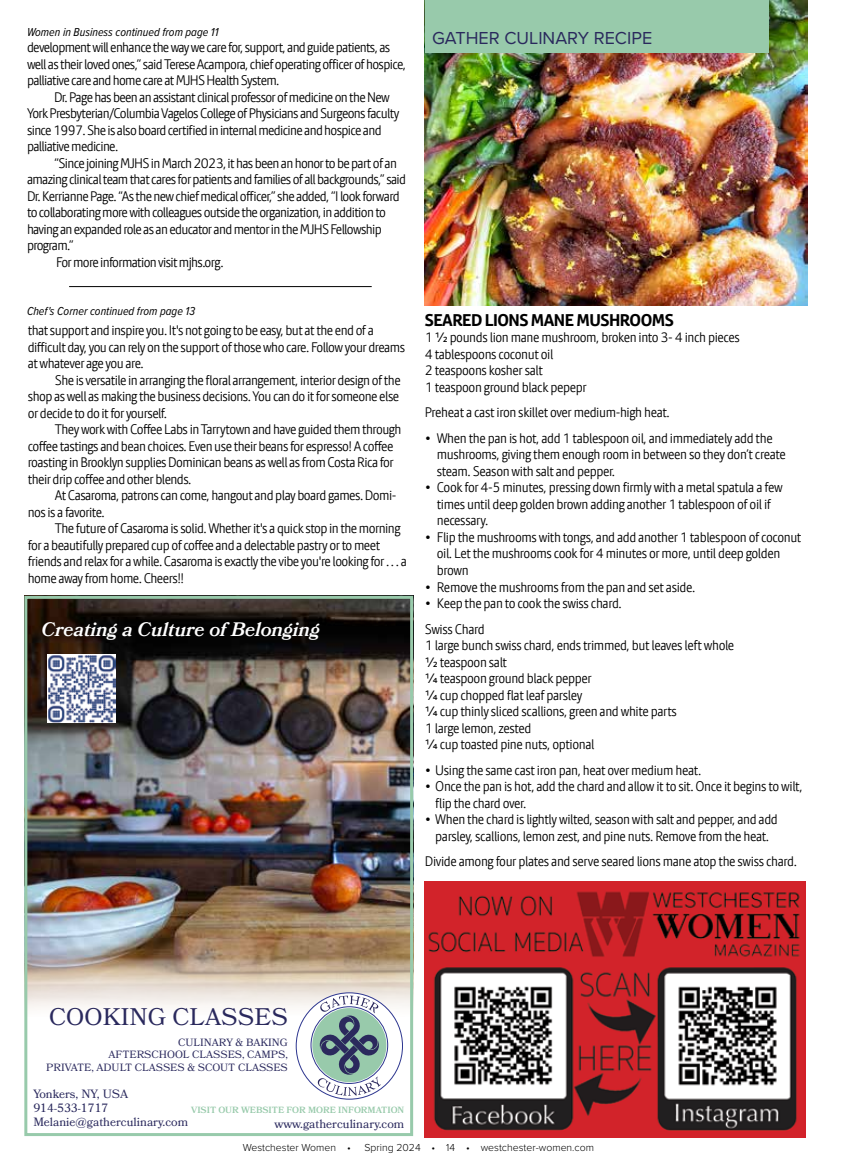
<style>
.page{position:relative;width:864px;height:1175px;background:#fff}
.page>*{position:absolute;margin:0;border:0;box-sizing:border-box;transform-origin:0 0}
.t1{font:24px "Bookmania";letter-spacing:.01em;color:#2a295d}
.t2{font:italic 600 19.5px "Bookmania";color:#fff}
.t3{font:18px "Proxima Nova";color:#2a295d}
.t4{font:700 16.5px "Calmetta";letter-spacing:-.03em;color:#000}
.t5{font:300 13.5px/16.5px "Calmetta";letter-spacing:-.04em;color:#000}
.t6{font:12px/14.4px "Bookmania";color:#2a295d}
.t7{font:italic 12px "Proxima Nova Cond";color:#000}
.t8{font:10.5px/12.6px "Bookmania";color:#2a295d;text-align:right}
.t9{font:300 10.5px "Proxima Nova";color:#000}
.t10{font:600 9px "Bookmania";color:#98caab}
.s1{font-family:"Gotham";font-weight:400}
</style>
<div class="page">
<img style="left:28px;top:600px;width:381px;height:356px">
<svg style="left:28px;top:956px;width:381px;height:144px"></svg>
<svg style="left:296px;top:992px;width:107px;height:107px"></svg>
<div style="left:312px;top:1008px;width:74px;height:74px;background:#98caab;border-radius:50%"></div>
<svg style="left:318px;top:995px;width:63px;height:100px"></svg>
<div style="left:24px;top:596px;width:389px;height:540px;border:3px solid #98caab"></div>
<img style="left:48px;top:654px;width:68px;height:68px">
<img style="left:425px;top:0;width:382px;height:305px">
<div style="left:426px;top:0;width:343px;height:53px;background:#98caab"></div>
<img style="left:425px;top:882px;width:381px;height:255px">
<hr style="left:69px;top:286px;width:303px;height:1px;background:#000">
<p class="t7" style="left:27px;top:24px;width:193px">Women in Business continued from page 11</p>
<p class="t5" style="left:27px;top:39px;width:381px">development will enhance the way we care for, support, and guide patients, as well as their loved ones,” said Terese Acampora, chief operating officer of hospice, palliative care and home care at MJHS Health System.</p>
<p class="t5" style="left:27px;top:89px;width:374px;text-indent:27px">Dr. Page has been an assistant clinical professor of medicine on the New York Presbyterian/Columbia Vagelos College of Physicians and Surgeons faculty since 1997. She is also board certified in internal medicine and hospice and palliative medicine.</p>
<p class="t5" style="left:54px;top:155px;width:345px">“Since joining MJHS in March 2023, it has been an honor to be part of an</p>
<p class="t5" style="left:27px;top:171px;width:381px">amazing clinical team that cares for patients and families of all backgrounds,” said</p>
<p class="t5" style="left:27px;top:188px;width:374px">Dr. Kerrianne Page. “As the new chief medical officer,” she added, “I look forward</p>
<p class="t5" style="left:27px;top:204px;width:360px">to collaborating more with colleagues outside the organization, in addition to</p>
<p class="t5" style="left:27px;top:221px;width:356px">having an expanded role as an educator and mentor in the MJHS Fellowship</p>
<p class="t5" style="left:27px;top:237px;width:48px">program.”</p>
<p class="t5" style="left:56px;top:254px;width:169px">For more information visitmjhs.org.</p>
<p class="t7" style="left:27px;top:302px;width:170px">Chef's Corner continued from page 13</p>
<p class="t5" style="left:28px;top:322px;width:379px">that support and inspire you. It's not going to be easy, but at the end of a difficult day, you can rely on the support of those who care. Follow your dreams at whatever age you are.</p>
<p class="t5" style="left:28px;top:371px;width:375px;text-align:justify;text-indent:27px">She is versatile in arranging the floral arrangement, interior design of the shop as well as making the business decisions. You can do it for someone else or decide to do it for yourself.</p>
<p class="t5" style="left:28px;top:421px;width:375px;text-indent:27px">They work with Coffee Labs in Tarrytown and have guided them through coffee tastings and bean choices. Even use their beans for espresso! A coffee roasting in Brooklyn supplies Dominican beans as well as from Costa Rica for their drip coffee and other blends.</p>
<p class="t5" style="left:28px;top:487px;width:370px;text-indent:27px">At Casaroma, patrons can come, hangout and play board games. Domi&shy;nos is a favorite.</p>
<p class="t5" style="left:28px;top:520px;width:381px;text-indent:27px">The future of Casaroma is solid. Whether it's a quick stop in the morning for a beautifully prepared cup of coffee and a delectable pastry or to meet friends and relax for a while. Casaroma is exactly the vibe you're looking for . . . a home away from home. Cheers!!</p>
<h2 class="t2" style="left:42px;top:618px;width:280px">Creating a Culture of Belonging</h2>
<h3 class="t3" style="left:432px;top:24px;width:222px">GATHER CULINARY RECIPE</h3>
<p class="t4" style="left:425px;top:310px;width:250px">SEARED LIONS MANE MUSHROOMS</p>
<p class="t5" style="left:425px;top:329px;width:317px">1 ½ pounds lion mane mushroom, broken into 3- 4 inch pieces 4 tablespoons coconut oil<br>2 teaspoons kosher salt<br>1 teaspoon ground black pepepr</p>
<p class="t5" style="left:425px;top:404px;width:247px">Preheat a cast iron skillet over medium-high heat.</p>
<p class="t5" style="left:437px;top:430px;width:351px;text-indent:-12px"><span class="s1">•</span> When the pan is hot, add 1 tablespoon oil, and immediately add the mushrooms, giving them enough room in between so they don’t create steam. Season with salt and pepper.</p>
<p class="t5" style="left:437px;top:479px;width:347px;text-indent:-12px"><span class="s1">•</span> Cook for 4-5 minutes, pressing down firmly with a metal spatula a few times until deep golden brown adding another 1 tablespoon of oil if necessary.</p>
<p class="t5" style="left:437px;top:529px;width:366px;text-indent:-12px"><span class="s1">•</span> Flip the mushrooms with tongs, and add another 1 tablespoon of coconut oil. Let the mushrooms cook for 4 minutes or more, until deep golden brown</p>
<p class="t5" style="left:425px;top:578px;width:272px"><span class="s1">•</span> Remove the mushrooms from the pan and set aside.</p>
<p class="t5" style="left:425px;top:590px;width:199px;line-height:25.5px"><span class="s1">•</span> Keep the pan to cook the swiss chard.<br>Swiss Chard</p>
<p class="t5" style="left:425px;top:637px;width:311px">1 large bunch swiss chard, ends trimmed, but leaves left whole ½ teaspoon salt<br>¼ teaspoon ground black pepper<br>¼ cup chopped flat leaf parsley<br>¼ cup thinly sliced scallions, green and white parts<br>1 large lemon, zested<br>¼ cup toasted pine nuts, optional</p>
<p class="t5" style="left:425px;top:761px;width:278px"><span class="s1">•</span> Using the same cast iron pan, heat over medium heat.</p>
<p class="t5" style="left:435px;top:778px;width:369px;text-indent:-11px"><span class="s1">•</span> Once the pan is hot, add the chard and allow it to sit. Once it begins to wilt, flip the chard over.</p>
<p class="t5" style="left:425px;top:811px;width:355px;text-align:center"><span class="s1">•</span> When the chard is lightly wilted, season with salt and pepper, and add parsley, scallions, lemon zest, and pine nuts. Remove from the heat.</p>
<p class="t5" style="left:425px;top:853px;width:374px">Divide among four plates and serve seared lions mane atop the swiss chard.</p>
<h1 class="t1" style="left:49px;top:1002px;width:240px">COOKING CLASSES</h1>
<p class="t8" style="left:46px;top:1035px;width:243px">CULINARY &amp; BAKING<br>AFTERSCHOOL CLASSES, CAMPS,<br>PRIVATE, ADULT CLASSES &amp; SCOUT CLASSES</p>
<p class="t6" style="left:33px;top:1086px;width:156px">Yonkers, NY, USA<br>914-533-1717<br>Melanie@gatherculinary.com</p>
<p class="t10" style="left:191px;top:1104px;width:215px">VISIT OUR WEBSITE FOR MORE INFORMATION</p>
<p class="t6" style="left:275px;top:1116px;width:131px">www.gatherculinary.com</p>
<p class="t9" style="left:243px;top:1140px;width:110px">Westchester Women •</p>
<p class="t9" style="left:364px;top:1140px;width:231px">Spring 2024 • 14 • westchester-women.com</p>
</div>
